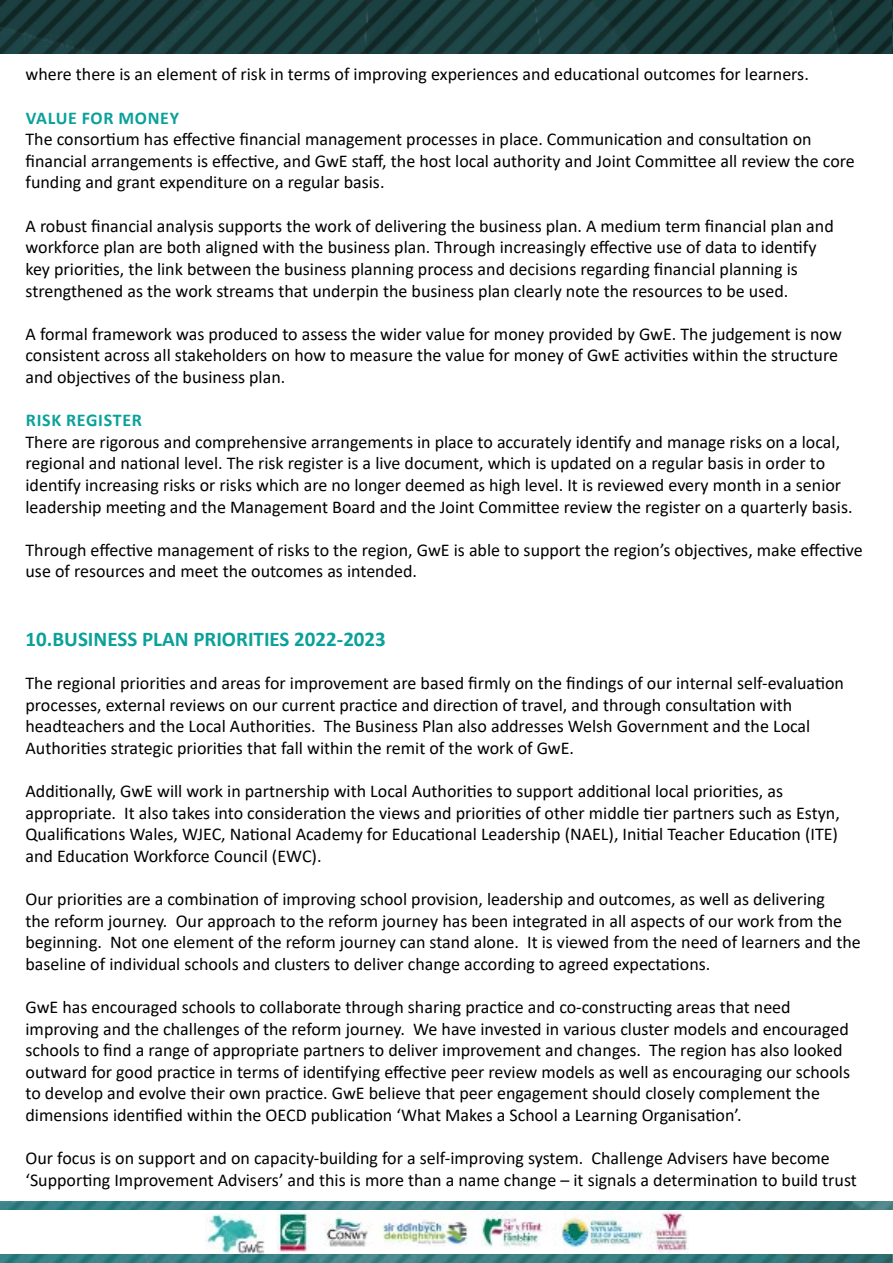
<style>
.page{position:relative;width:893px;height:1263px;background:#fff}
.page>*{position:absolute;margin:0;border:0;box-sizing:border-box;transform-origin:0 0}
.t1{font:700 21px "Calibri";color:#0aa19a}
.t2{font:18px/21.6px "Calibri";color:#000}
.t3{font:700 18px "Calibri";letter-spacing:.04em;color:#0aa19a}
</style>
<div class="page">
<img style="left:0;top:0;width:893px;height:53px">
<img style="left:0;top:1201px;width:893px;height:62px">
<div style="left:0;top:1210px;width:893px;height:44px;background:#fff"></div>
<img style="left:276px;top:1211px;width:412px;height:42px">
<img style="left:205px;top:1214px;width:60px;height:39px">
<p class="t2" style="left:26px;top:63px;width:785px">where there is an element of risk in terms of improving experiences and educational outcomes for learners.</p>
<p class="t3" style="left:26px;top:105px;width:155px">VALUE FOR MONEY</p>
<p class="t2" style="left:26px;top:128px;width:831px">The consortium has effective financial management processes in place. Communication and consultation on financial arrangements is effective, and GwE staff, the host local authority and Joint Committee all review the core funding and grant expenditure on a regular basis.</p>
<p class="t2" style="left:26px;top:214px;width:810px">A robust financial analysis supports the work of delivering the business plan. A medium term financial plan and workforce plan are both aligned with the business plan. Through increasingly effective use of data to identify key priorities, the link between the business planning process and decisions regarding financial planning is strengthened as the work streams that underpin the business plan clearly note the resources to be used.</p>
<p class="t2" style="left:26px;top:322px;width:818px">A formal framework was produced to assess the wider value for money provided by GwE. The judgement is now consistent across all stakeholders on how to measure the value for money of GwE activities within the structure and objectives of the business plan.</p>
<p class="t3" style="left:26px;top:407px;width:118px">RISK REGISTER</p>
<p class="t2" style="left:26px;top:430px;width:828px">There are rigorous and comprehensive arrangements in place to accurately identify and manage risks on a local, regional and national level. The risk register is a live document, which is updated on a regular basis in order to identify increasing risks or risks which are no longer deemed as high level. It is reviewed every month in a senior leadership meeting and the Management Board and the Joint Committee review the register on a quarterly basis.</p>
<p class="t2" style="left:26px;top:538px;width:839px">Through effective management of risks to the region, GwE is able to support the region’s objectives, make effective use of resources and meet the outcomes as intended.</p>
<p class="t1" style="left:26px;top:624px;width:362px">10.BUSINESS PLAN PRIORITIES 2022-2023</p>
<p class="t2" style="left:26px;top:672px;width:820px">The regional priorities and areas for improvement are based firmly on the findings of our internal self-evaluation processes, external reviews on our current practice and direction of travel, and through consultation with headteachers and the Local Authorities. The Business Plan also addresses Welsh Government and the Local Authorities strategic priorities that fall within the remit of the work of GwE.</p>
<p class="t2" style="left:26px;top:780px;width:816px">Additionally, GwE will work in partnership with Local Authorities to support additional local priorities, as appropriate. It also takes into consideration the views and priorities of other middle tier partners such as Estyn, Qualifications Wales, WJEC, National Academy for Educational Leadership (NAEL), Initial Teacher Education (ITE) and Education Workforce Council (EWC).</p>
<p class="t2" style="left:26px;top:888px;width:837px">Our priorities are a combination of improving school provision, leadership and outcomes, as well as delivering<br>the reform journey. Our approach to the reform journey has been integrated in all aspects of our work from the beginning. Not one element of the reform journey can stand alone. It is viewed from the need of learners and the baseline of individual schools and clusters to deliver change according to agreed expectations.</p>
<p class="t2" style="left:26px;top:996px;width:826px">GwE has encouraged schools to collaborate through sharing practice and co-constructing areas that need improving and the challenges of the reform journey. We have invested in various cluster models and encouraged schools to find a range of appropriate partners to deliver improvement and changes. The region has also looked outward for good practice in terms of identifying effective peer review models as well as encouraging our schools to develop and evolve their own practice. GwE believe that peer engagement should closely complement the dimensions identified within the OECD publication ‘What Makes a School a Learning Organisation’.</p>
<p class="t2" style="left:26px;top:1147px;width:833px">Our focus is on support and on capacity-building for a self-improving system. Challenge Advisers have become ‘Supporting Improvement Advisers’ and this is more than a name change – it signals a determination to build trust</p>
</div>
